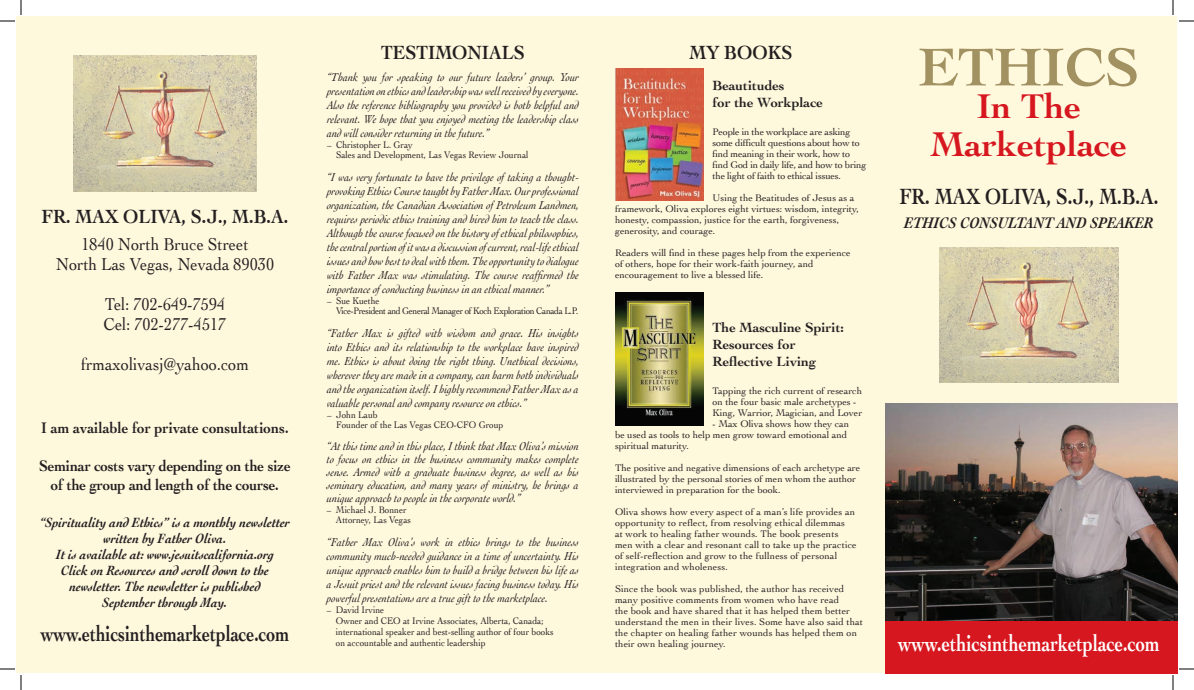
<style>
.page{position:relative;width:1194px;height:690px;background:#fff}
.page>*{position:absolute;margin:0;border:0;box-sizing:border-box;transform-origin:0 0}
.t1{font:700 56px "Cochin";color:#a29161}
.t2{font:700 36px/38px "Cochin";color:#d7171f;text-align:center}
.t3{font:700 24px "Cochin";color:#fff;scale:.75 1}
.t4{font:700 23.1px "Cochin";color:#231f20;scale:.82 1}
.t5{font:700 22.8px "Cochin";color:#231f20;scale:.75 1}
.t6{font:700 20px "Cochin";color:#231f20;scale:.9 1}
.t7{font:18px/20px "Cochin";color:#231f20;text-align:center;scale:.9 1}
.t8{font:700 16px/19px "Cochin";letter-spacing:-.01em;color:#231f20;text-align:center;scale:.9 1}
.t9{font:italic 700 16px "Cochin";color:#231f20;scale:.9 1}
.t10{font:italic 700 14px/16px "Cochin";color:#231f20;text-align:center;scale:.9 1}
.t11{font:700 14px/16.8px "Cochin";color:#231f20}
.t12{font:italic 12px/14px "Cochin";color:#231f20;text-align:justify;scale:.9 1}
.t13{font:10px/11px "Cochin";color:#231f20}
.t14{font:10px/10px "Cochin";color:#231f20;scale:.9 1}
.t15{font:10px/11px "Cochin";letter-spacing:-.02em;color:#231f20}
.t16{font:10px/10px "Cochin";letter-spacing:-.04em;color:#231f20;scale:.9 1}
</style>
<div class="page">
<div style="left:16px;top:16px;width:1162px;height:658px;background:#fef8dd"></div>
<img style="left:939px;top:247px;width:180px;height:135px">
<img style="left:74px;top:56px;width:182px;height:135px">
<img style="left:885px;top:403px;width:293px;height:218px">
<div style="left:885px;top:621px;width:293px;height:53px;background:#d7171f"></div>
<img style="left:615px;top:68px;width:89px;height:133px">
<img style="left:615px;top:293px;width:89px;height:132px">
<svg style="left:0;top:0;width:22px;height:22px"></svg>
<svg style="left:0;top:668px;width:22px;height:22px"></svg>
<svg style="left:1172px;top:0;width:22px;height:22px"></svg>
<svg style="left:1172px;top:668px;width:22px;height:22px"></svg>
<h3 class="t6" style="left:42px;top:203px;width:276px">FR. MAX OLIVA, S.J., M.B.A.</h3>
<h3 class="t7" style="left:56px;top:234px;width:244px">1840 North Bruce Street<br>North Las Vegas, Nevada 89030</h3>
<h3 class="t7" style="left:104px;top:294px;width:138px;text-align:left">Tel: 702-649-7594<br>Cel: 702-277-4517</h3>
<h3 class="t7" style="left:81px;top:354px;width:188px">frmaxolivasj@yahoo.com</h3>
<h3 class="t8" style="left:41px;top:417px;width:276px">I am available for private consultations.</h3>
<h3 class="t8" style="left:39px;top:455px;width:281px">Seminar costs vary depending on the size of the group and length of the course.</h3>
<p class="t10" style="left:40px;top:513px;width:279px">“Spirituality and Ethics” is a monthly newsletter written by Father Oliva.<br>It is available at: www.jesuitscalifornia.org<br>Click on Resources and scroll down to the newsletter. The newsletter is published<br>September through May.</p>
<h3 class="t5" style="left:41px;top:618px;width:333px">www.ethicsinthemarketplace.com</h3>
<h3 class="t6" style="left:381px;top:39px;width:161px">TESTIMONIALS</h3>
<p class="t12" style="left:327px;top:70px;width:282px">“Thank you for speaking to our future leaders’ group. Your presentation on ethics and leadership was well received by everyone.<br>Also the reference bibliography you provided is both helpful and relevant. We hope that you enjoyed meeting the leadership class and will consider returning in the future.”</p>
<p class="t14" style="left:336px;top:140px;width:215px;text-indent:-9px">– Christopher L. Gray<br>Sales and Development, Las Vegas Review Journal</p>
<p class="t12" style="left:327px;top:170px;width:282px">“I was very fortunate to have the privilege of taking a thought&shy;provoking Ethics Course taught by Father Max. Our professional organization, the Canadian Association of Petroleum Landmen, requires periodic ethics training and hired him to teach the class.<br>Although the course focused on the history of ethical philosophies, the central portion of it was a discussion of current, real-life ethical issues and how best to deal with them. The opportunity to dialogue with Father Max was stimulating. The course reaffirmed the importance of conducting business in an ethical manner.”</p>
<p class="t16" style="left:336px;top:296px;width:271px;text-indent:-9px">– Sue Kuethe<br>Vice-President and General Manager of Koch Exploration Canada L.P.</p>
<p class="t12" style="left:327px;top:326px;width:282px">“Father Max is gifted with wisdom and grace. His insights into Ethics and its relationship to the workplace have inspired me. Ethics is about doing the right thing. Unethical decisions, wherever they are made in a company, can harm both individuals and the organization itself. I highly recommend Father Max as a valuable personal and company resource on ethics.”</p>
<p class="t14" style="left:336px;top:410px;width:187px;text-indent:-9px">– John Laub<br>Founder of the Las Vegas CEO-CFO Group</p>
<p class="t12" style="left:327px;top:439px;width:282px;line-height:13px">“At this time and in this place, I think that Max Oliva’s mission to focus on ethics in the business community makes complete sense. Armed with a graduate business degree, as well as his seminary education, and many years of ministry, he brings a unique approach to people in the corporate world.”</p>
<p class="t14" style="left:336px;top:505px;width:85px;text-indent:-9px">– Michael J. Bonner<br>Attorney, Las Vegas</p>
<p class="t12" style="left:327px;top:535px;width:282px">“Father Max Oliva’s work in ethics brings to the business community much-needed guidance in a time of uncertainty. His unique approach enables him to build a bridge between his life as a Jesuit priest and the relevant issues facing business today. His powerful presentations are a true gift to the marketplace.</p>
<p class="t14" style="left:336px;top:604px;width:243px;line-height:11px;text-indent:-9px">– David Irvine<br>Owner and CEO at Irvine Associates, Alberta, Canada; international speaker and best-selling author of four books on accountable and authentic leadership</p>
<h3 class="t6" style="left:690px;top:39px;width:116px">MY BOOKS</h3>
<p class="t11" style="left:713px;top:76px;width:112px">Beautitudes<br>for the Workplace</p>
<p class="t15" style="left:713px;top:125px;width:155px">People in the workplace are asking some difficult questions about how to find meaning in their work, how to find God in daily life, and how to bring the light of faith to ethical issues.</p>
<p class="t13" style="left:615px;top:191px;width:246px;text-indent:98px">Using the Beatitudes of Jesus as a framework, Oliva explores eight virtues: wisdom, integrity, honesty, compassion, justice for the earth, forgiveness, generosity, and courage.</p>
<p class="t13" style="left:615px;top:246px;width:237px">Readers will find in these pages help from the experience of others, hope for their work-faith journey, and encouragement to live a blessed life.</p>
<p class="t11" style="left:713px;top:319px;width:133px">The Masculine Spirit:<br>Resources for<br>Reflective Living</p>
<p class="t13" style="left:713px;top:385px;width:151px">Tapping the rich current of research on the four basic male archetypes -<br>King, Warrior, Magician, and Lover</p>
<p class="t13" style="left:615px;top:418px;width:236px;text-indent:98px">- Max Oliva shows how they can be used as tools to help men grow toward emotional and spiritual maturity.</p>
<p class="t13" style="left:615px;top:462px;width:247px">The positive and negative dimensions of each archetype are illustrated by the personal stories of men whom the author interviewed in preparation for the book.</p>
<p class="t13" style="left:615px;top:506px;width:243px">Oliva shows how every aspect of a man’s life provides an opportunity to reflect, from resolving ethical dilemmas<br>at work to healing father wounds. The book presents men with a clear and resonant call to take up the practice of self-reflection and grow to the fullness of personal integration and wholeness.</p>
<p class="t13" style="left:615px;top:583px;width:250px">Since the book was published, the author has received many positive comments from women who have read<br>the book and have shared that it has helped them better understand the men in their lives. Some have also said that the chapter on healing father wounds has helped them on their own healing journey.</p>
<h1 class="t1" style="left:919px;top:29px;width:222px">ETHICS</h1>
<h2 class="t2" style="left:931px;top:86px;width:198px">In The<br>Marketplace</h2>
<h3 class="t4" style="left:899px;top:181px;width:318px">FR. MAX OLIVA, S.J., M.B.A.</h3>
<h3 class="t9" style="left:905px;top:212px;width:278px">ETHICS CONSULTANT AND SPEAKER</h3>
<h3 class="t3" style="left:898px;top:627px;width:350px">www.ethicsinthemarketplace.com</h3>
</div>
